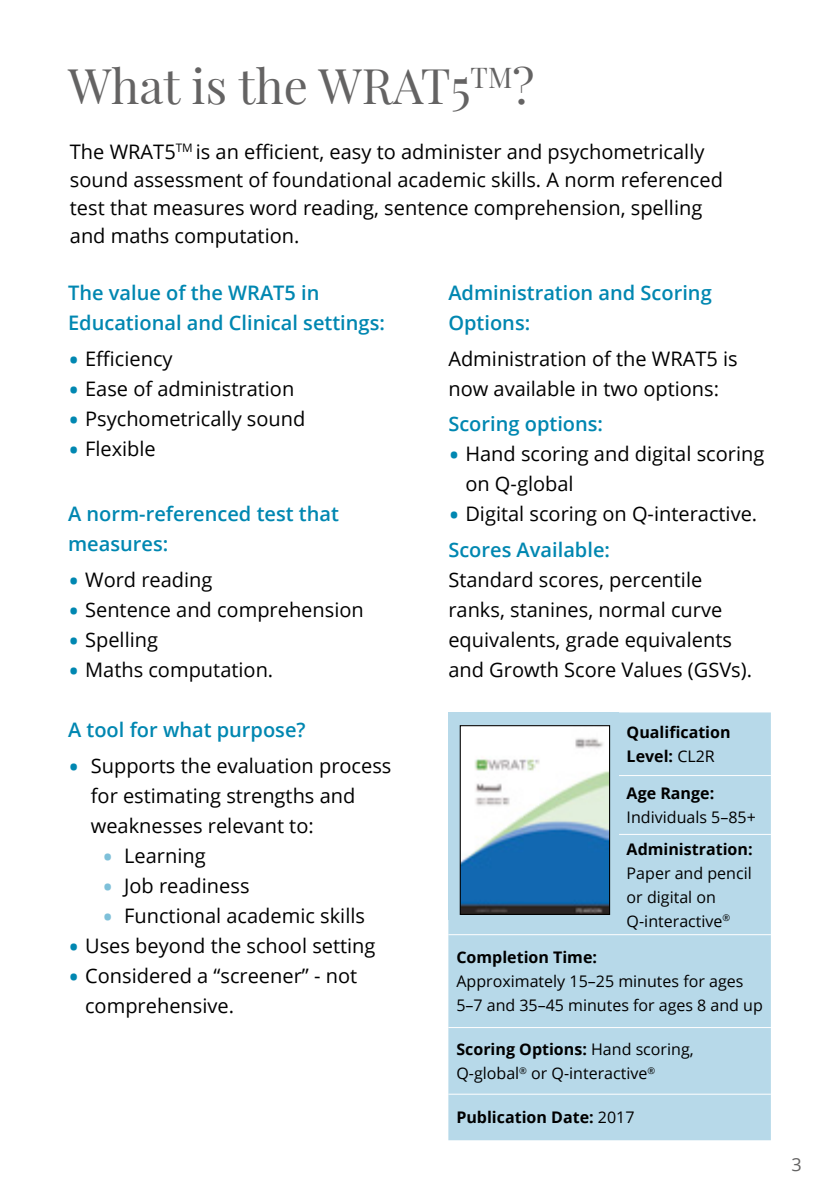
<style>
.page{position:relative;width:840px;height:1191px;background:#fff}
.page>*{position:absolute;margin:0;border:0;box-sizing:border-box;transform-origin:0 0}
.t1{font:48px "Playfair Display";color:#646363}
.t2{font:20px/30px "Open Sans";color:#000}
.t3{font:600 20px/30px "Open Sans";color:#0087b1}
.t4{font:18px "Open Sans";color:#646363}
.t5{font:16px/24px "Open Sans";color:#000}
.t6{font:700 16px/24px "Open Sans";color:#000}
.s1{font-size:30px;color:#0087b1}
.s2{font-weight:600;color:#0087b1}
.s3{font-size:30px;color:#7ec0d9}
.s4{font-weight:400}
.s5{font-weight:700}
</style>
<div class="page">
<div style="left:448px;top:712px;width:322px;height:428px;background:#b7d9e9"></div>
<hr style="left:448px;top:775px;width:322px;height:1px;background:#fff">
<hr style="left:448px;top:834px;width:322px;height:1px;background:#fff">
<hr style="left:448px;top:934px;width:322px;height:1px;background:#fff">
<hr style="left:448px;top:1027px;width:322px;height:1px;background:#fff">
<hr style="left:448px;top:1093px;width:322px;height:1px;background:#fff">
<div style="left:448px;top:712px;width:170px;height:207px;background:#b7d9e9"></div>
<img style="left:461px;top:727px;width:146px;height:186px">
<div style="left:459px;top:725px;width:150px;height:190px;border:1px solid #000"></div>
<h1 class="t1" style="left:68px;top:56px;width:467px">What is the WRAT5<sup>TM</sup>?</h1>
<p class="t2" style="left:70px;top:137px;width:654px;line-height:28px">The WRAT5<sup>TM</sup> is an efficient, easy to administer and psychometrically sound assessment of foundational academic skills. A norm referenced test that measures word reading, sentence comprehension, spelling and maths computation.</p>
<p class="t3" style="left:68px;top:277px;width:318px">The value of the WRAT5 in<br>Educational and Clinical settings:</p>
<p class="t2" style="left:68px;top:343px;width:106px"><span class="s1">•</span> Efficiency</p>
<p class="t2" style="left:68px;top:373px;width:227px"><span class="s1">•</span> Ease of administration</p>
<p class="t2" style="left:68px;top:403px;width:239px"><span class="s1">•</span> Psychometrically sound</p>
<p class="t2" style="left:68px;top:433px;width:89px"><span class="s1">•</span> Flexible</p>
<p class="t3" style="left:448px;top:277px;width:265px">Administration and Scoring<br>Options:</p>
<p class="t2" style="left:448px;top:343px;width:291px">Administration of the WRAT5 is now available in two options:</p>
<p class="t3" style="left:448px;top:408px;width:156px">Scoring options:</p>
<p class="t2" style="left:465px;top:438px;width:300px;text-indent:-17px"><span class="s1">•</span> Hand scoring and digital scoring on Q-global</p>
<p class="t2" style="left:448px;top:495px;width:310px;line-height:35.6px"><span class="s1">•</span> Digital scoring on Q-interactive.<br><span class="s2">Scores Available:</span></p>
<p class="t2" style="left:448px;top:564px;width:305px">Standard scores, percentile ranks, stanines, normal curve equivalents, grade equivalents and Growth Score Values (GSVs).</p>
<p class="t3" style="left:68px;top:498px;width:272px">A norm-referenced test that measures:</p>
<p class="t2" style="left:68px;top:564px;width:146px"><span class="s1">•</span> Word reading</p>
<p class="t2" style="left:68px;top:594px;width:297px"><span class="s1">•</span> Sentence and comprehension</p>
<p class="t2" style="left:68px;top:624px;width:91px"><span class="s1">•</span> Spelling</p>
<p class="t2" style="left:68px;top:654px;width:206px"><span class="s1">•</span> Maths computation.</p>
<p class="t3" style="left:68px;top:714px;width:239px">A tool for what purpose?</p>
<p class="t2" style="left:91px;top:750px;width:302px;text-indent:-23px"><span class="s1">•</span> Supports the evaluation process for estimating strengths and weaknesses relevant to:</p>
<p class="t2" style="left:102px;top:840px;width:105px"><span class="s3">•</span> Learning</p>
<p class="t2" style="left:102px;top:870px;width:149px"><span class="s3">•</span> Job readiness</p>
<p class="t2" style="left:102px;top:900px;width:264px"><span class="s3">•</span> Functional academic skills</p>
<p class="t2" style="left:68px;top:930px;width:309px"><span class="s1">•</span> Uses beyond the school setting</p>
<p class="t2" style="left:85px;top:960px;width:273px;text-indent:-17px"><span class="s1">•</span> Considered a “screener” - not comprehensive.</p>
<p class="t6" style="left:626px;top:720px;width:105px">Qualification<br>Level: <span class="s4">CL2R</span></p>
<p class="t6" style="left:626px;top:781px;width:89px">Age Range:</p>
<p class="t5" style="left:626px;top:805px;width:131px">Individuals 5–85+</p>
<p class="t6" style="left:626px;top:836px;width:127px">Administration:</p>
<p class="t5" style="left:626px;top:860px;width:127px">Paper and pencil or digital on<br>Q-interactive<sup>®</sup></p>
<p class="t6" style="left:456px;top:945px;width:142px">Completion Time:</p>
<p class="t5" style="left:456px;top:969px;width:308px">Approximately 15–25 minutes for ages<br>5–7 and 35–45 minutes for ages 8 and up</p>
<p class="t5" style="left:456px;top:1036px;width:239px"><span class="s5">Scoring Options:</span> Hand scoring,<br>Q-global<sup>®</sup> or Q-interactive<sup>®</sup></p>
<p class="t6" style="left:456px;top:1105px;width:179px">Publication Date: <span class="s4">2017</span></p>
<p class="t4" style="left:790px;top:1151px;width:12px">3</p>
</div>
